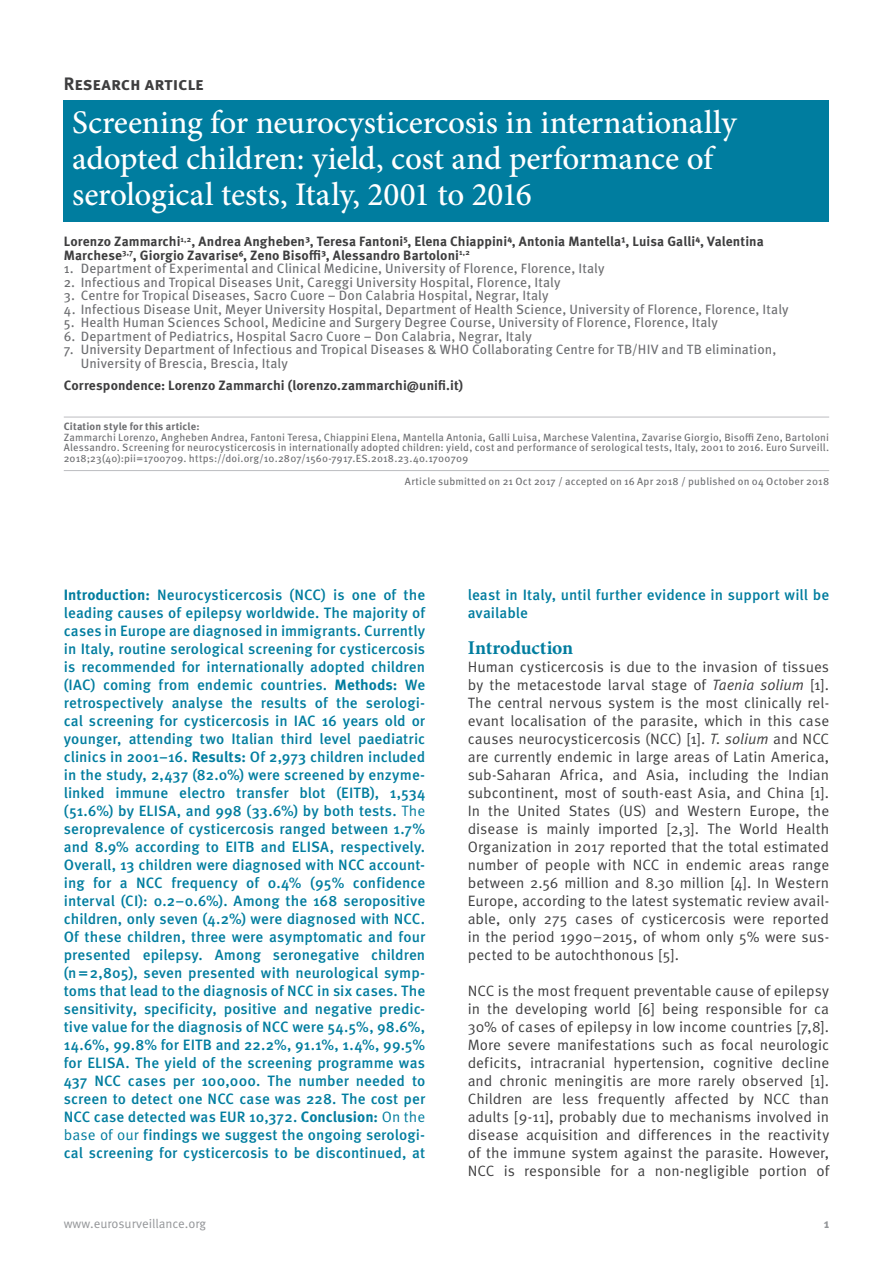
<style>
.page{position:relative;width:893px;height:1263px;background:#fff}
.page>*{position:absolute;margin:0;border:0;box-sizing:border-box;transform-origin:0 0}
.t1{font:500 33px/36px "Minion Pro";letter-spacing:-.01em;color:#fff}
.t2{font:700 19.5px "Minion Pro";letter-spacing:-.005em;color:#007d9f}
.t3{font:700 18px "Meta Pro";color:#3e3e3f}
.t4{font:500 15px/18px "Meta Pro";letter-spacing:.005em;color:#007d9f;text-align:justify}
.t5{font:15px/18px "Meta Pro";color:#3e3e3f;text-align:justify}
.t6{font:13.5px/13.5px "Meta Pro";letter-spacing:.01em;color:#6c6d70}
.t7{font:700 13.5px/13.5px "Meta Pro";letter-spacing:.005em;color:#3e3e3f}
.t8{font:12.75px "Meta Pro";color:#939598}
.t9{font:700 12.75px "Meta Pro";color:#939598}
.t10{font:10.5px/10.5px "Meta Pro";letter-spacing:.015em;color:#6c6d70;text-align:justify}
.t11{font:700 10.5px "Meta Pro";letter-spacing:.015em;color:#6c6d70}
.s1{font-weight:700}
.s2{font-weight:400}
.s3{font-style:italic}
</style>
<div class="page">
<hr style="left:64px;top:417px;width:765px;height:1px;background:#bcbdc0">
<hr style="left:64px;top:470px;width:765px;height:1px;background:#bcbdc0">
<div style="left:64px;top:100px;width:765px;height:122px;background:#007d9f"></div>
<p class="t3" style="left:64px;top:72px;width:141px">Research article</p>
<h1 class="t1" style="left:72px;top:104px;width:666px">Screening for neurocysticercosis in internationally adopted children: yield, cost and performance of serological tests, Italy, 2001 to 2016</h1>
<p class="t7" style="left:64px;top:235px;width:701px">Lorenzo Zammarchi<sup>1,2</sup>, Andrea Angheben³, Teresa Fantoni⁵, Elena Chiappini⁴, Antonia Mantella¹, Luisa Galli⁴, Valentina<br>Marchese<sup>3,7</sup>, Giorgio Zavarise⁶, Zeno Bisoffi³, Alessandro Bartoloni<sup>1,2</sup></p>
<p class="t6" style="left:64px;top:262px;width:542px">1. Department of Experimental and Clinical Medicine, University of Florence, Florence, Italy</p>
<p class="t6" style="left:64px;top:276px;width:498px">2. Infectious and Tropical Diseases Unit, Careggi University Hospital, Florence, Italy</p>
<p class="t6" style="left:64px;top:289px;width:486px">3. Centre for Tropical Diseases, Sacro Cuore – Don Calabria Hospital, Negrar, Italy</p>
<p class="t6" style="left:64px;top:303px;width:726px">4. Infectious Disease Unit, Meyer University Hospital, Department of Health Science, University of Florence, Florence, Italy</p>
<p class="t6" style="left:64px;top:316px;width:656px">5. Health Human Sciences School, Medicine and Surgery Degree Course, University of Florence, Florence, Italy</p>
<p class="t6" style="left:64px;top:330px;width:469px">6. Department of Pediatrics, Hospital Sacro Cuore – Don Calabria, Negrar, Italy</p>
<p class="t6" style="left:81px;top:343px;width:697px;text-indent:-17px">7. University Department of Infectious and Tropical Diseases &amp; WHO Collaborating Centre for TB/HIV and TB elimination,<br>University of Brescia, Brescia, Italy</p>
<p class="t7" style="left:64px;top:379px;width:401px">Correspondence: Lorenzo Zammarchi (lorenzo.zammarchi@unifi.it)</p>
<p class="t11" style="left:64px;top:420px;width:137px">Citation style for this article:</p>
<p class="t10" style="left:64px;top:432px;width:767px">Zammarchi Lorenzo, Angheben Andrea, Fantoni Teresa, Chiappini Elena, Mantella Antonia, Galli Luisa, Marchese Valentina, Zavarise Giorgio, Bisoffi Zeno, Bartoloni Alessandro. Screening for neurocysticercosis in internationally adopted children: yield, cost and performance of serological tests, Italy, 2001 to 2016. Euro Surveill.<br>2018;23(40):pii=1700709. https://doi.org/10.2807/1560-7917.ES.2018.23.40.1700709</p>
<p class="t10" style="left:405px;top:476px;width:426px">Article submitted on 21 Oct 2017 / accepted on 16 Apr 2018 / published on 04 October 2018</p>
<p class="t4" style="left:64px;top:586px;width:363px"><span class="s1">Introduction:</span> Neurocysticercosis (NCC) is one of the leading causes of epilepsy worldwide. The majority of cases in Europe are diagnosed in immigrants. Currently in Italy, routine serological screening for cysticercosis is recommended for internationally adopted children (IAC) coming from endemic countries. <span class="s1">Methods:</span> We retrospectively analyse the results of the serologi&shy;cal screening for cysticercosis in IAC 16 years old or younger, attending two Italian third level paediatric clinics in 2001–16. <span class="s1">Results:</span> Of 2,973 children included in the study, 2,437 (82.0%) were screened by enzyme&shy;linked immune electro transfer blot (EITB), 1,534 (51.6%) by ELISA, and 998 (33.6%) by both tests. <span class="s2">The </span>seroprevalence of cysticercosis ranged between 1.7% and 8.9% according to EITB and ELISA, respectively.<br>Overall, 13 children were diagnosed with NCC account&shy;ing for a NCC frequency of 0.4% (95% confidence interval (CI): 0.2–0.6%). Among the 168 seropositive children, only seven (4.2%) were diagnosed with NCC.<br>Of these children, three were asymptomatic and four presented epilepsy. Among seronegative children (n=2,805), seven presented with neurological symp&shy;toms that lead to the diagnosis of NCC in six cases. The sensitivity, specificity, positive and negative predic&shy;tive value for the diagnosis of NCC were 54.5%, 98.6%, 14.6%, 99.8% for EITB and 22.2%, 91.1%, 1.4%, 99.5% for ELISA. The yield of the screening programme was 437 NCC cases per 100,000. The number needed to screen to detect one NCC case was 228. The cost per NCC case detected was EUR 10,372. <span class="s1">Conclusion:</span> <span class="s2">On the base of our</span> findings we suggest the ongoing serologi&shy;cal screening for cysticercosis to be discontinued, at</p>
<p class="t4" style="left:468px;top:586px;width:363px">least in Italy, until further evidence in support will be available</p>
<h2 class="t2" style="left:468px;top:634px;width:107px">Introduction</h2>
<p class="t5" style="left:468px;top:658px;width:363px">Human cysticercosis is due to the invasion of tissues by the metacestode larval stage of <span class="s3">Taenia solium</span> [1].<br>The central nervous system is the most clinically rel&shy;evant localisation of the parasite, which in this case causes neurocysticercosis (NCC) [1]. <span class="s3">T. solium</span> and NCC are currently endemic in large areas of Latin America, sub-Saharan Africa, and Asia, including the Indian subcontinent, most of south-east Asia, and China [1].<br>In the United States (US) and Western Europe, the disease is mainly imported [2,3]. The World Health Organization in 2017 reported that the total estimated number of people with NCC in endemic areas range between 2.56 million and 8.30 million [4]. In Western Europe, according to the latest systematic review avail&shy;able, only 275 cases of cysticercosis were reported in the period 1990–2015, of whom only 5% were sus&shy;pected to be autochthonous [5].</p>
<p class="t5" style="left:468px;top:982px;width:363px">NCC is the most frequent preventable cause of epilepsy in the developing world [6] being responsible for ca 30% of cases of epilepsy in low income countries [7,8].<br>More severe manifestations such as focal neurologic deficits, intracranial hypertension, cognitive decline and chronic meningitis are more rarely observed [1].<br>Children are less frequently affected by NCC than adults [9-11], probably due to mechanisms involved in disease acquisition and differences in the reactivity of the immune system against the parasite. However, NCC is responsible for a non-negligible portion of</p>
<p class="t8" style="left:64px;top:1215px;width:144px">www.eurosurveillance.org</p>
<p class="t9" style="left:824px;top:1215px;width:7px">1</p>
</div>
